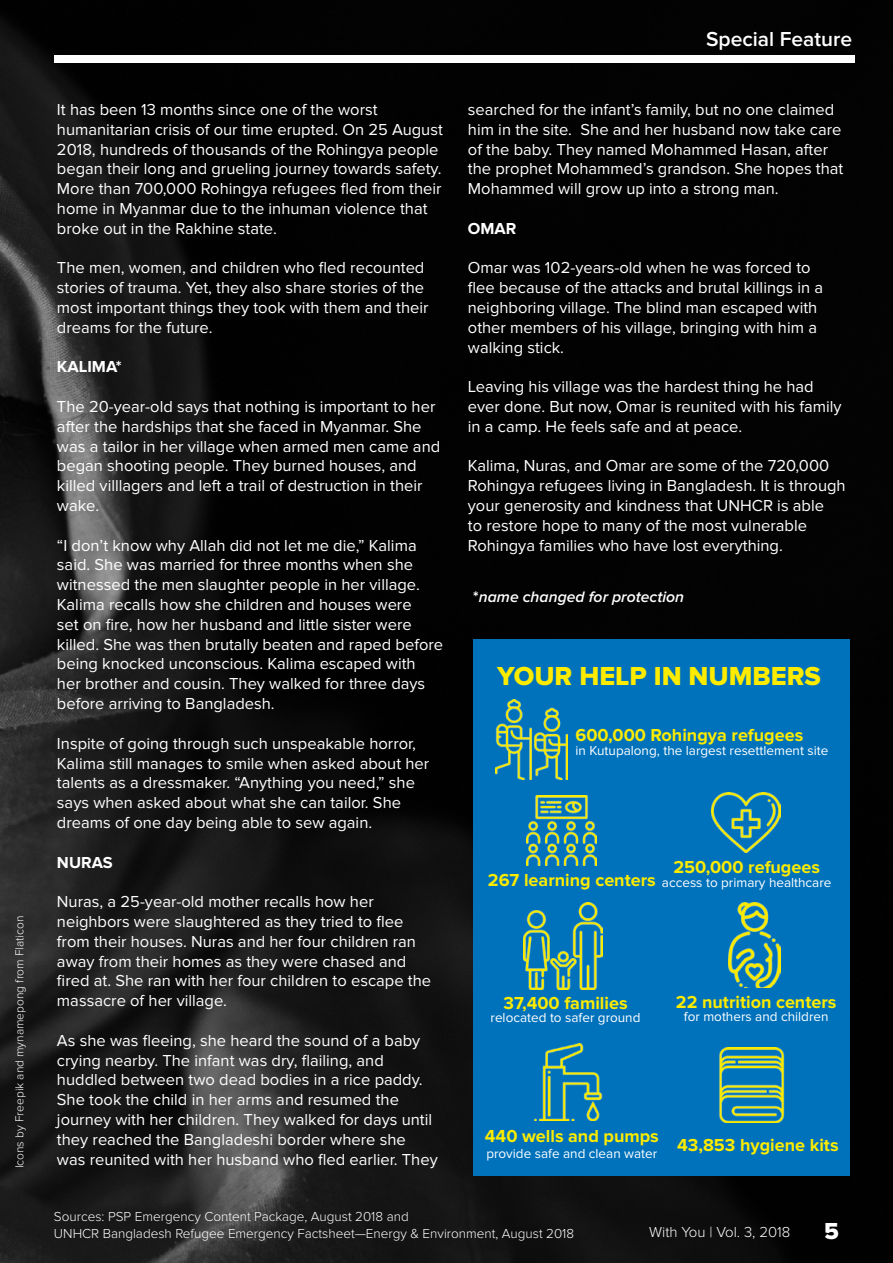
<style>
.page{position:relative;width:893px;height:1263px;background:#fff}
.page>*{position:absolute;margin:0;border:0;box-sizing:border-box;transform-origin:0 0}
.t1{font:27px "Proxima Nova Extrabld";color:#fdeb00}
.t2{font:24px "Proxima Nova Extrabld";color:#fff}
.t3{font:600 21px "Proxima Nova";color:#fff}
.t4{font:700 18px "Proxima Nova";color:#fdeb00}
.t5{font:16.5px/19.8px "Proxima Nova";color:#fff}
.t6{font:700 16.5px "Proxima Nova";color:#fff}
.t7{font:italic 600 15.75px "Proxima Nova";color:#fff}
.t8{font:300 15px "Proxima Nova";color:#fff}
.t9{font:13.5px "Proxima Nova";color:#fff}
.t10{font:300 13.5px/16.2px "Proxima Nova";color:#fff}
.t11{font:300 12px "Proxima Nova";color:#fff}
.s1{font-weight:700;font-style:normal}
</style>
<div class="page">
<img style="left:0;top:0;width:893px;height:1263px">
<div style="left:54px;top:55px;width:800px;height:8px;background:#fff"></div>
<div style="left:473px;top:639px;width:377px;height:537px;background:#0072bc"></div>
<img style="left:534px;top:1043px;width:69px;height:77px">
<img style="left:728px;top:902px;width:53px;height:86px">
<img style="left:719px;top:1047px;width:66px;height:76px">
<img style="left:712px;top:792px;width:68px;height:60px">
<img style="left:523px;top:902px;width:80px;height:87px">
<img style="left:495px;top:699px;width:72px;height:80px">
<img style="left:526px;top:795px;width:70px;height:70px">
<p class="t11" style="left:13px;top:1168px;width:254px;rotate:-90deg">Icons by Freepik and mynamepong from Flaticon</p>
<p class="t5" style="left:57px;top:100px;width:387px">It has been 13 months since one of the worst humanitarian crisis of our time erupted. On 25 August 2018, hundreds of thousands of the Rohingya people began their long and grueling journey towards safety.<br>More than 700,000 Rohingya refugees fled from their home in Myanmar due to the inhuman violence that broke out in the Rakhine state.</p>
<p class="t5" style="left:57px;top:258px;width:373px">The men, women, and children who fled recounted stories of trauma. Yet, they also share stories of the most important things they took with them and their dreams for the future.</p>
<p class="t6" style="left:57px;top:357px;width:66px">KALIMA*</p>
<p class="t5" style="left:57px;top:397px;width:385px">The 20-year-old says that nothing is important to her after the hardships that she faced in Myanmar. She was a tailor in her village when armed men came and began shooting people. They burned houses, and killed villlagers and left a trail of destruction in their wake.</p>
<p class="t5" style="left:57px;top:535px;width:388px">“I don’t know why Allah did not let me die,” Kalima said. She was married for three months when she witnessed the men slaughter people in her village.<br>Kalima recalls how she children and houses were<br>set on fire, how her husband and little sister were killed. She was then brutally beaten and raped before being knocked unconscious. Kalima escaped with her brother and cousin. They walked for three days before arriving to Bangladesh.</p>
<p class="t5" style="left:57px;top:733px;width:374px">Inspite of going through such unspeakable horror, Kalima still manages to smile when asked about her talents as a dressmaker. “Anything you need,” she says when asked about what she can tailor. She dreams of one day being able to sew again.</p>
<p class="t6" style="left:57px;top:852px;width:57px">NURAS</p>
<p class="t5" style="left:57px;top:892px;width:376px">Nuras, a 25-year-old mother recalls how her neighbors were slaughtered as they tried to flee from their houses. Nuras and her four children ran away from their homes as they were chased and fired at. She ran with her four children to escape the massacre of her village.</p>
<p class="t5" style="left:57px;top:1030px;width:382px">As she was fleeing, she heard the sound of a baby crying nearby. The infant was dry, flailing, and huddled between two dead bodies in a rice paddy.<br>She took the child in her arms and resumed the journey with her children. They walked for days until they reached the Bangladeshi border where she was reunited with her husband who fled earlier. They</p>
<p class="t3" style="left:706px;top:27px;width:147px">Special Feature</p>
<p class="t5" style="left:468px;top:100px;width:377px">searched for the infant’s family, but no one claimed him in the site. She and her husband now take care of the baby. They named Mohammed Hasan, after the prophet Mohammed’s grandson. She hopes that Mohammed will grow up into a strong man.</p>
<p class="t6" style="left:468px;top:219px;width:50px">OMAR</p>
<p class="t5" style="left:468px;top:258px;width:357px">Omar was 102-years-old when he was forced to flee because of the attacks and brutal killings in a neighboring village. The blind man escaped with other members of his village, bringing with him a walking stick.</p>
<p class="t5" style="left:468px;top:377px;width:375px">Leaving his village was the hardest thing he had ever done. But now, Omar is reunited with his family in a camp. He feels safe and at peace.</p>
<p class="t5" style="left:468px;top:456px;width:379px">Kalima, Nuras, and Omar are some of the 720,000<br>Rohingya refugees living in Bangladesh. It is through your generosity and kindness that UNHCR is able<br>to restore hope to many of the most vulnerable Rohingya families who have lost everything.</p>
<p class="t7" style="left:473px;top:588px;width:212px"><span class="s1">*</span>name changed for protection</p>
<h1 class="t1" style="left:497px;top:660px;width:325px">YOUR HELP IN NUMBERS</h1>
<p class="t4" style="left:575px;top:725px;width:229px">600,000 Rohingya refugees</p>
<p class="t9" style="left:575px;top:743px;width:255px">in Kutupalong, the largest resettlement site</p>
<p class="t4" style="left:673px;top:857px;width:148px">250,000 refugees</p>
<p class="t9" style="left:662px;top:874px;width:171px">access to primary healthcare</p>
<p class="t4" style="left:488px;top:869px;width:169px">267 learning centers</p>
<p class="t4" style="left:503px;top:992px;width:126px">37,400 families</p>
<p class="t9" style="left:491px;top:1010px;width:151px">relocated to safer ground</p>
<p class="t4" style="left:676px;top:991px;width:162px">22 nutrition centers</p>
<p class="t9" style="left:684px;top:1009px;width:146px">for mothers and children</p>
<p class="t4" style="left:485px;top:1125px;width:176px">440 wells and pumps</p>
<p class="t9" style="left:486px;top:1146px;width:172px">provide safe and clean water</p>
<p class="t4" style="left:677px;top:1134px;width:163px">43,853 hygiene kits</p>
<p class="t10" style="left:54px;top:1209px;width:522px">Sources: PSP Emergency Content Package, August 2018 and<br>UNHCR Bangladesh Refugee Emergency Factsheet—Energy &amp; Environment, August 2018</p>
<p class="t8" style="left:649px;top:1223px;width:143px">With You | Vol. 3, 2018</p>
<h2 class="t2" style="left:824px;top:1217px;width:16px">5</h2>
</div>
